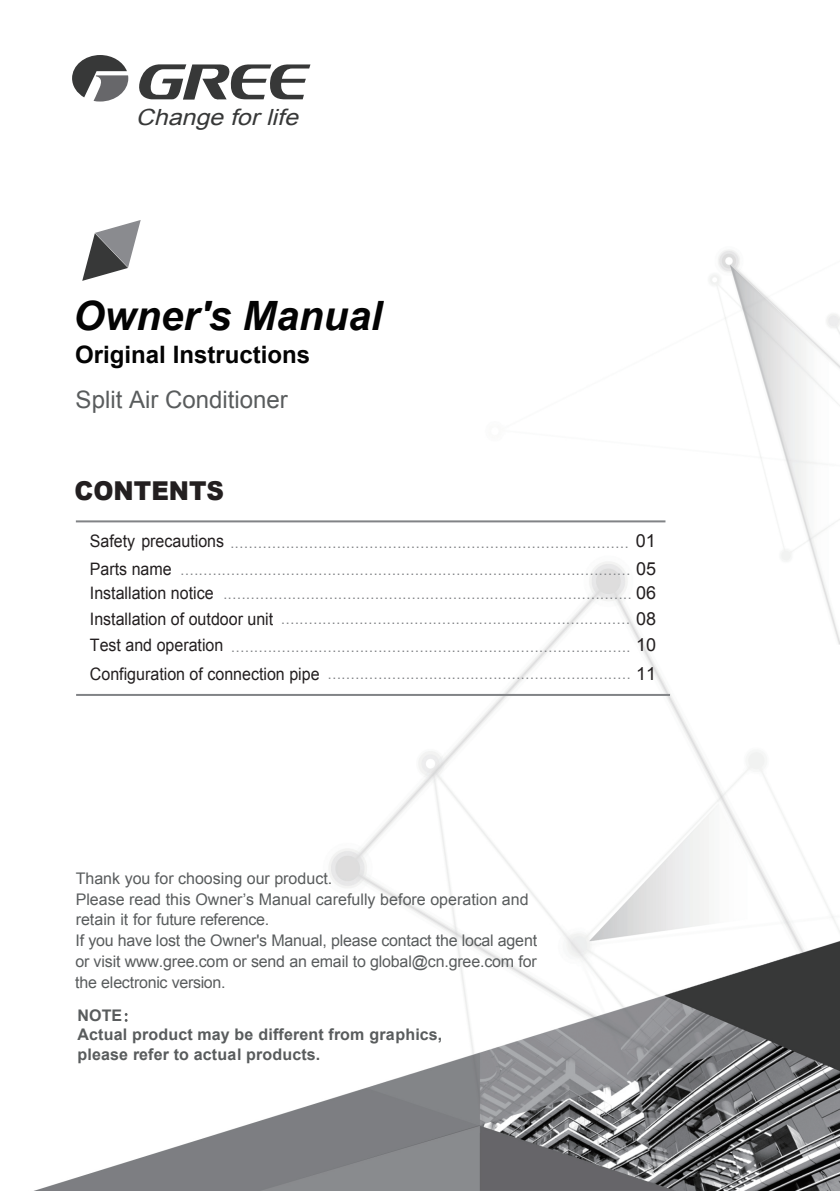
<style>
.page{position:relative;width:840px;height:1191px;background:#fff}
.page>*{position:absolute;margin:0;border:0;box-sizing:border-box;transform-origin:0 0}
.t1{font:italic 700 40.4px "Arial";color:#030303}
.t2{font:900 26px "Arial";color:#231f20;scale:.93 1}
.t3{font:700 24px "Arial";color:#030303}
.t4{font:24px "Arial";color:#595c5d}
.t5{font:italic 22.4px "Arial";color:#373838;scale:1.11 1}
.t6{font:17.2px/23.8px "Arial";color:#231f20;scale:.93 1}
.t7{font:16px/20.4px "Arial";color:#595c5d}
.t8{font:700 16px/19.4px "Arial";letter-spacing:.01em;color:#595c5d}
.t9{font:15px/27.2px "Arial";color:#828487;text-align:right;scale:.93 1}
.s1{font-size:17.2px;color:#231f20}
.s2{font-size:18px;color:#231f20}
.s3{font-family:"Adobe Song Std";font-weight:300}
</style>
<div class="page">
<img style="left:34px;top:64px;width:805px;height:1127px">
<svg style="left:72px;top:55px;width:56px;height:47px"></svg>
<svg style="left:134px;top:64px;width:176px;height:37px"></svg>
<svg style="left:82px;top:220px;width:59px;height:61px"></svg>
<hr style="left:76px;top:520px;width:589px;height:2px;background:#818386">
<hr style="left:76px;top:694px;width:593px;height:2px;background:#818386">
<h3 class="t5" style="left:136px;top:103px;width:154px">Change forlife</h3>
<h1 class="t1" style="left:73px;top:289px;width:310px">Owner's Manual</h1>
<h3 class="t3" style="left:75px;top:339px;width:236px">Original Instructions</h3>
<h3 class="t4" style="left:76px;top:383px;width:214px">Split Air Conditioner</h3>
<h2 class="t2" style="left:74px;top:472px;width:162px">CONTENTS</h2>
<p class="t9" style="left:90px;top:529px;width:610px"><span class="s1">Safety precautions</span> ...................................................................................... <span class="s2">01 </span>.................................................................................................. <span class="s2">05</span></p>
<p class="t9" style="left:223px;top:580px;width:466px;line-height:25.6px">......................................................................................... <span class="s2">06 </span>............................................................................ <span class="s2">08</span></p>
<p class="t9" style="left:231px;top:633px;width:458px">....................................................................................... <span class="s2">10 </span>.................................................................. <span class="s2">11</span></p>
<p class="t6" style="left:90px;top:557px;width:134px">Parts name<br>Installation notice</p>
<p class="t6" style="left:90px;top:605px;width:199px;line-height:26.4px">Installation of outdoor unit<br>Test and operation</p>
<p class="t6" style="left:90px;top:662px;width:248px">Configuration of connection pipe</p>
<p class="t7" style="left:76px;top:868px;width:454px">Thank you for choosing our product.<br>Please read this Owner’s Manual carefully before operation and retain it for future reference.</p>
<p class="t7" style="left:75px;top:930px;width:463px;text-align:justify">If you have lost the Owner's Manual, please contact the local agent or visit www.gree.com or send an email to global@cn.gree.com for the electronic version.</p>
<p class="t8" style="left:78px;top:1006px;width:366px">NOTE<span class="s3">：<br></span>Actual product may be different from graphics, please refer to actual products.</p>
</div>
